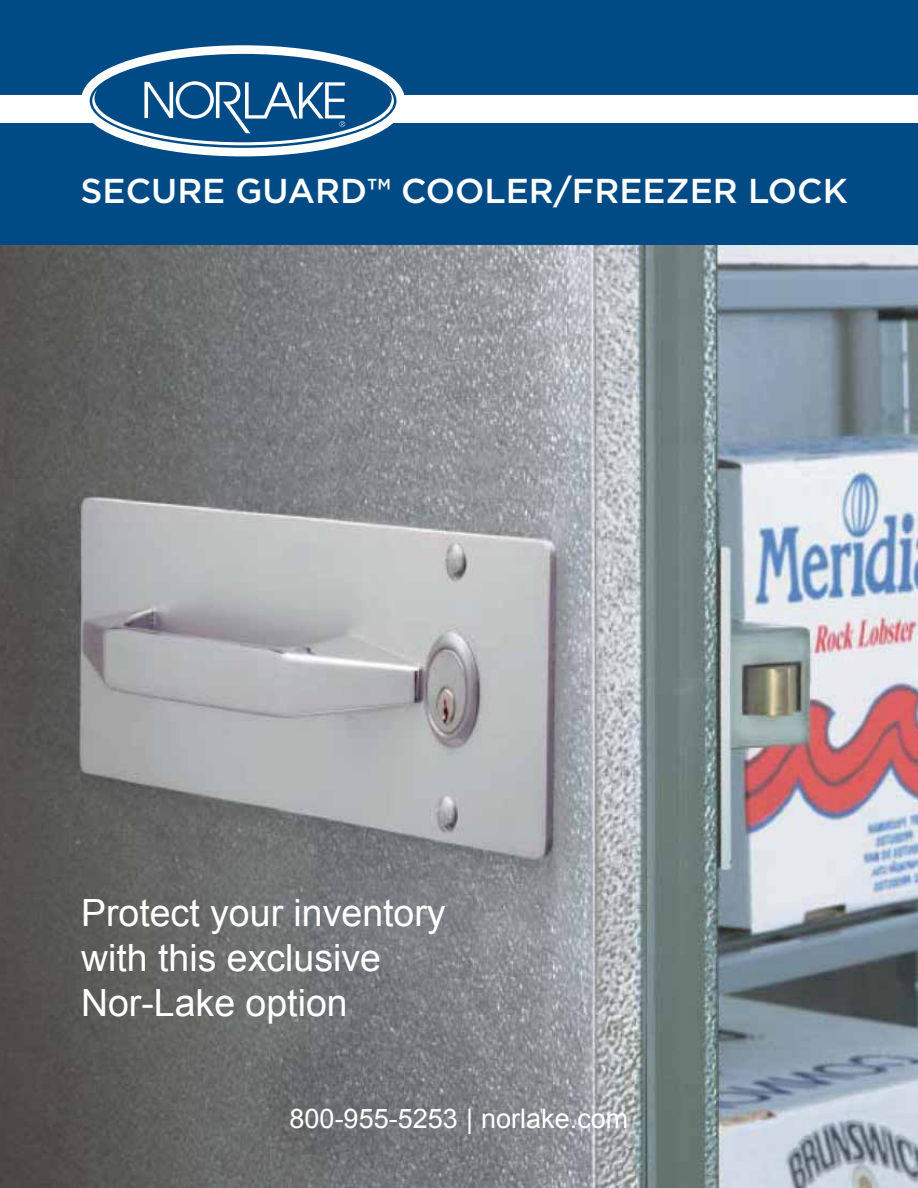
<style>
.page{position:relative;width:918px;height:1188px;background:#fff}
.page>*{position:absolute;margin:0;border:0;box-sizing:border-box;transform-origin:0 0}
.t1{font:37.5px/45px "Arial";color:#fff}
.t2{font:500 34.5px "Gotham";color:#fff}
.t3{font:27px "Arial";color:#fff}
</style>
<div class="page">
<img style="left:0;top:245px;width:918px;height:943px">
<div style="left:0;top:123px;width:918px;height:122px;background:#004b85"></div>
<div style="left:0;top:0;width:918px;height:94px;background:#004b85"></div>
<svg style="left:81px;top:45px;width:324px;height:111px"></svg>
<p class="t2" style="left:81px;top:168px;width:769px">SECURE GUARD™ COOLER/FREEZER LOCK</p>
<p class="t1" style="left:81px;top:890px;width:366px">Protect your inventory with this exclusive<br>Nor-Lake option</p>
<p class="t3" style="left:290px;top:1101px;width:340px">800-955-5253 | norlake.com</p>
</div>
